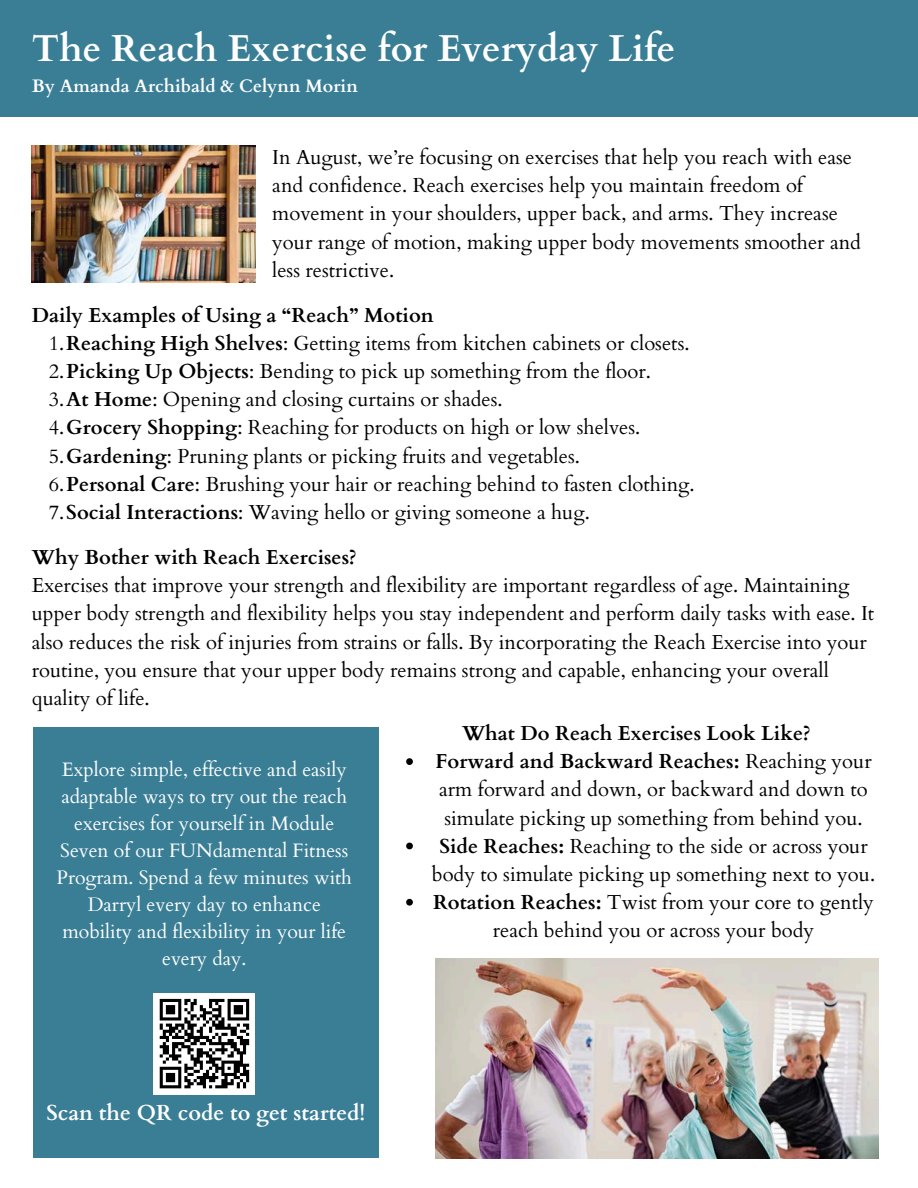
<style>
.page{position:relative;width:918px;height:1188px;background:#fff}
.page>*{position:absolute;margin:0;border:0;box-sizing:border-box;transform-origin:0 0}
.t1{font:700 37.5px "Cardo";color:#fff}
.t2{font:700 21.75px "Cardo";color:#fff}
.t3{font:20.25px/28.2px "Cardo";color:#000}
.t4{font:700 20.25px "Cardo";color:#000}
.t5{font:19.5px/27px "Cardo";color:#fff;text-align:center}
.t6{font:700 18px "Cardo";color:#fff}
.s1{font-weight:700}
</style>
<div class="page">
<div style="left:33px;top:727px;width:346px;height:431px;background:#3a7e96"></div>
<div style="left:0;top:0;width:918px;height:117px;background:#3a7e96"></div>
<div style="left:154px;top:993px;width:101px;height:102px;background:#fff"></div>
<svg style="left:159px;top:998px;width:91px;height:91px"></svg>
<img style="left:32px;top:146px;width:224px;height:136px">
<img style="left:436px;top:958px;width:443px;height:201px">
<svg style="left:406px;top:758px;width:7px;height:7px"></svg>
<svg style="left:406px;top:843px;width:7px;height:6px"></svg>
<svg style="left:406px;top:899px;width:7px;height:7px"></svg>
<h2 class="t1" style="left:32px;top:24px;width:645px">The Reach Exercise for Everyday Life</h2>
<h2 class="t6" style="left:32px;top:74px;width:328px">By Amanda Archibald &amp; Celynn Morin</h2>
<p class="t3" style="left:272px;top:144px;width:590px">In August, we’re focusing on exercises that help you reach with ease and confidence. Reach exercises help you maintain freedom of movement in your shoulders, upper back, and arms. They increase your range of motion, making upper body movements smoother and less restrictive.</p>
<p class="t4" style="left:32px;top:302px;width:404px">Daily Examples of Using a “Reach” Motion</p>
<p class="t3" style="left:49px;top:330px;width:642px">1.<span class="s1">Reaching High Shelves</span>: Getting items from kitchen cabinets or closets.</p>
<p class="t3" style="left:49px;top:358px;width:604px">2.<span class="s1">Picking Up Objects</span>: Bending to pick up something from the floor.</p>
<p class="t3" style="left:49px;top:386px;width:455px">3.<span class="s1">At Home</span>: Opening and closing curtains or shades.</p>
<h3 class="t3" style="left:49px;top:414px;width:593px">4.<span class="s1">Grocery Shopping</span>: Reaching for products on high or low shelves.</h3>
<p class="t3" style="left:49px;top:442px;width:533px">5.<span class="s1">Gardening</span>: Pruning plants or picking fruits and vegetables.</p>
<p class="t3" style="left:49px;top:470px;width:647px">6.<span class="s1">Personal Care</span>: Brushing your hair or reaching behind to fasten clothing.</p>
<h2 class="t3" style="left:49px;top:498px;width:543px">7.<span class="s1">Social Interactions</span>: Waving hello or giving someone a hug.</h2>
<p class="t3" style="left:32px;top:544px;width:844px"><span class="s1">Why Bother with Reach Exercises?<br></span>Exercises that improve your strength and flexibility are important regardless of age. Maintaining upper body strength and flexibility helps you stay independent and perform daily tasks with ease. It also reduces the risk of injuries from strains or falls. By incorporating the Reach Exercise into your routine, you ensure that your upper body remains strong and capable, enhancing your overall quality of life.</p>
<p class="t5" style="left:57px;top:757px;width:297px">Explore simple, effective and easily adaptable ways to try out the reach exercises for yourself in Module<br>Seven of our FUNdamental Fitness<br>Program. Spend a few minutes with<br>Darryl every day to enhance mobility and flexibility in your life every day.</p>
<h3 class="t2" style="left:46px;top:1098px;width:320px">Scan the QR code to get started!</h3>
<h2 class="t4" style="left:462px;top:720px;width:350px">What Do Reach Exercises Look Like?</h2>
<p class="t3" style="left:436px;top:748px;width:438px"><span class="s1">Forward and Backward Reaches:</span> Reaching your arm forward and down, or backward and down to simulate picking up something from behind you.</p>
<p class="t3" style="left:432px;top:832px;width:445px;text-align:center"><span class="s1">Side Reaches:</span> Reaching to the side or across your body to simulate picking up something next to you.</p>
<p class="t3" style="left:433px;top:889px;width:442px;text-align:center"><span class="s1">Rotation Reaches:</span> Twist from your core to gently reach behind you or across your body</p>
</div>
